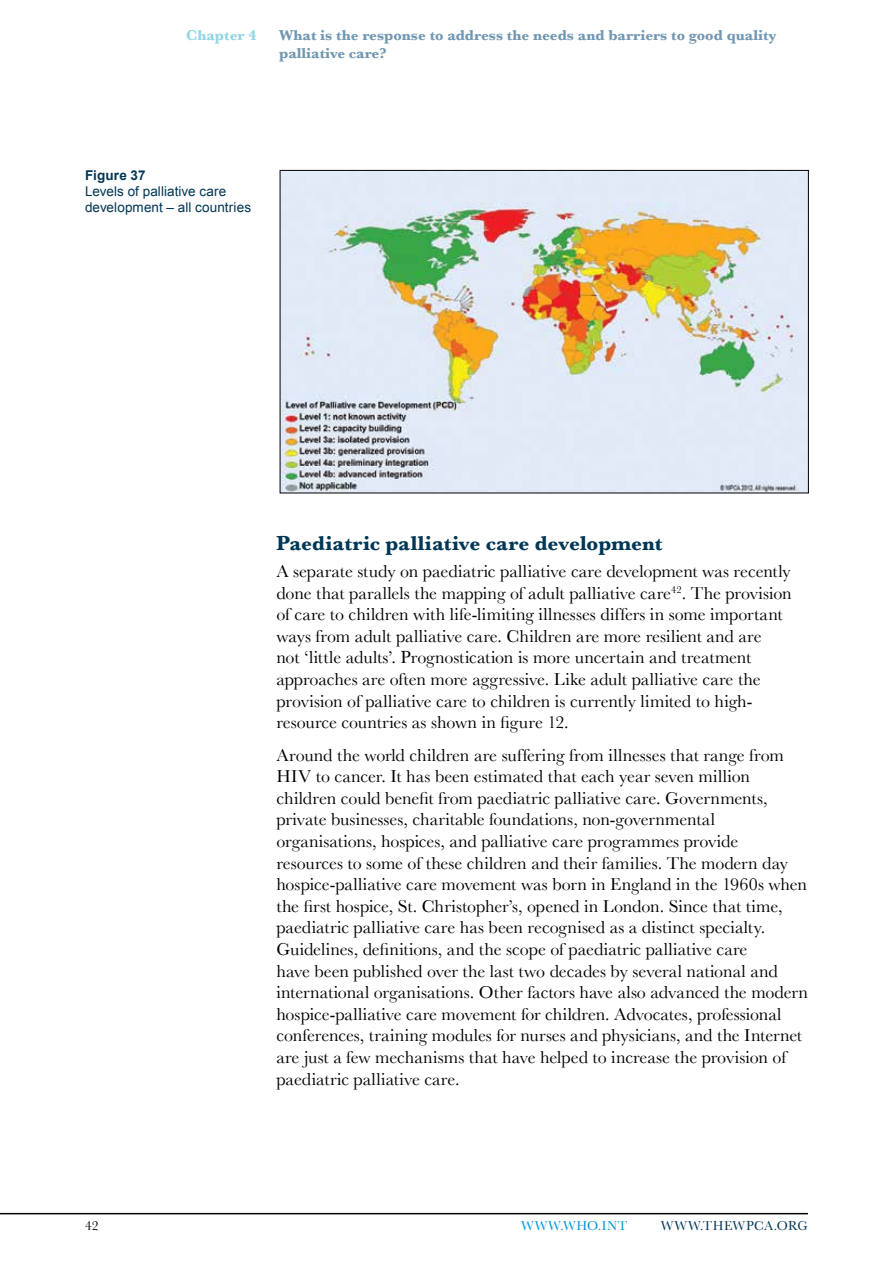
<style>
.page{position:relative;width:893px;height:1263px;background:#fff}
.page>*{position:absolute;margin:0;border:0;box-sizing:border-box;transform-origin:0 0}
.t1{font:700 21px "Baskerville";color:#003656}
.t2{font:18px/21.6px "Baskerville";color:#000}
.t3{font:700 15px/18px "Baskerville";color:#7297b2}
.t4{font:700 15px "Baskerville";color:#92d6e3}
.t5{font:13.5px/16.2px "Arial";letter-spacing:.005em;color:#003656}
.t6{font:13.5px "Baskerville";letter-spacing:.03em;color:#003656}
.t7{font:13.5px "Baskerville";letter-spacing:.045em;color:#0093d5}
.t8{font:700 13.5px "Arial";letter-spacing:.01em;color:#003656}
.t9{font:13.5px "Baskerville";color:#000}
</style>
<div class="page">
<hr style="left:0;top:1213px;width:808px;height:1px;background:#000">
<img style="left:282px;top:172px;width:525px;height:319px">
<p class="t4" style="left:186px;top:26px;width:72px">Chapter 4</p>
<p class="t3" style="left:279px;top:26px;width:499px">What is the response to address the needs and barriers to good quality palliative care?</p>
<p class="t8" style="left:85px;top:166px;width:62px">Figure 37</p>
<p class="t5" style="left:85px;top:183px;width:168px">Levels of palliative care development – all countries</p>
<p class="t1" style="left:276px;top:531px;width:388px">Paediatric palliative care development</p>
<p class="t2" style="left:276px;top:560px;width:517px">A separate study on paediatric palliative care development was recently done that parallels the mapping of adult palliative care<sup>42</sup>. The provision of care to children with life-limiting illnesses differs in some important ways from adult palliative care. Children are more resilient and are<br>not ‘little adults’. Prognostication is more uncertain and treatment approaches are often more aggressive. Like adult palliative care the provision of palliative care to children is currently limited to high&shy;resource countries as shown in figure 12.</p>
<p class="t2" style="left:276px;top:744px;width:533px">Around the world children are suffering from illnesses that range from HIV to cancer. It has been estimated that each year seven million children could benefit from paediatric palliative care. Governments, private businesses, charitable foundations, non-governmental organisations, hospices, and palliative care programmes provide resources to some of these children and their families. The modern day hospice-palliative care movement was born in England in the 1960s when the first hospice, St. Christopher’s, opened in London. Since that time, paediatric palliative care has been recognised as a distinct specialty.<br>Guidelines, definitions, and the scope of paediatric palliative care<br>have been published over the last two decades by several national and international organisations. Other factors have also advanced the modern hospice-palliative care movement for children. Advocates, professional conferences, training modules for nurses and physicians, and the Internet are just a few mechanisms that have helped to increase the provision of paediatric palliative care.</p>
<p class="t9" style="left:85px;top:1218px;width:15px">42</p>
<p class="t7" style="left:521px;top:1218px;width:108px">WWW.WHO.INT</p>
<p class="t6" style="left:661px;top:1218px;width:148px">WWW.THEWPCA.ORG</p>
</div>
